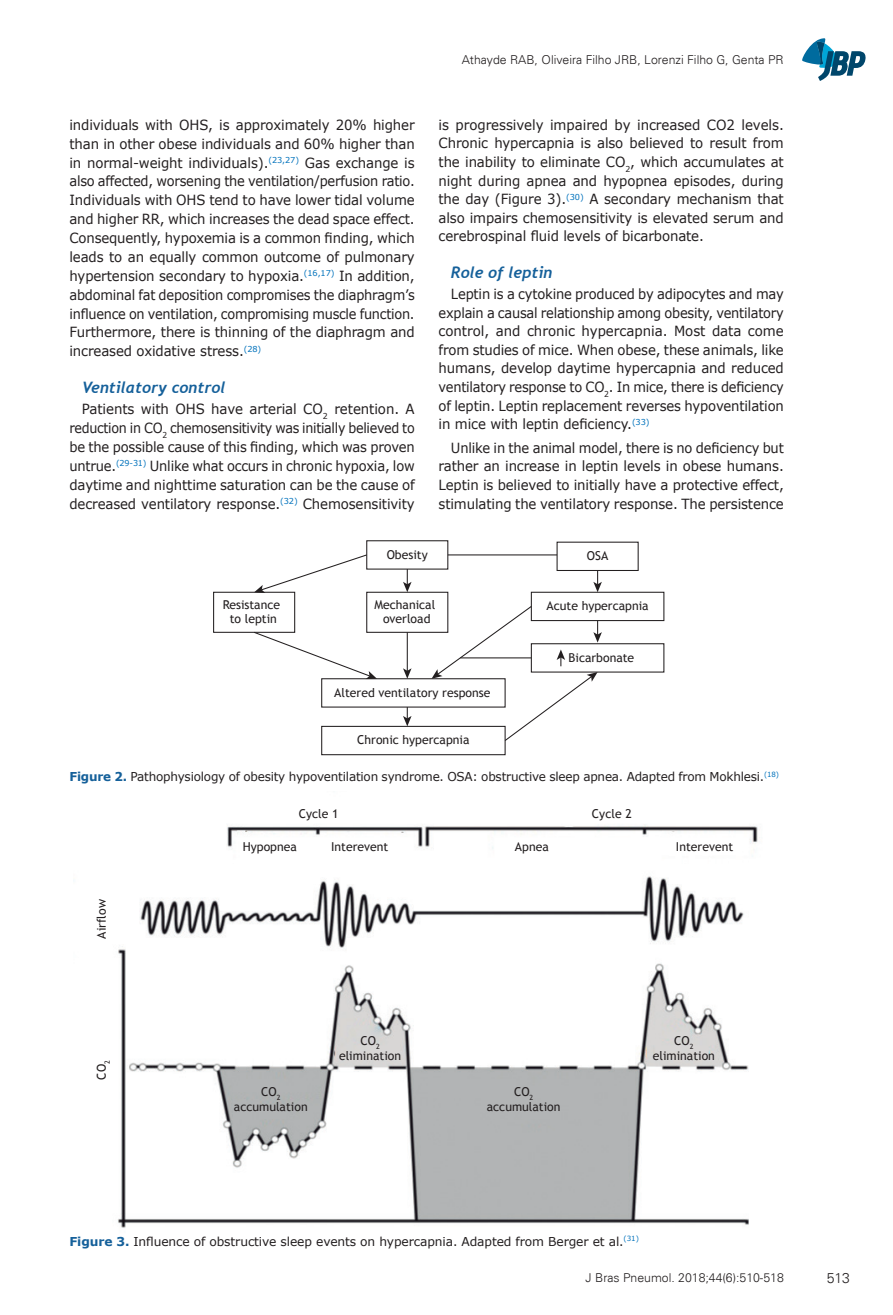
<style>
.page{position:relative;width:893px;height:1315px;background:#fff}
.page>*{position:absolute;margin:0;border:0;box-sizing:border-box;transform-origin:0 0}
.t1{font:italic 700 15.75px "Trebuchet";color:#15609a}
.t2{font:14px/18.9px "Verdana";letter-spacing:-.01em;color:#231f20;text-align:justify;scale:.95 1}
.t3{font:14px/18.6px "Verdana";letter-spacing:-.01em;color:#231f20;text-align:justify;scale:.94 1}
.t4{font:14px/18.6px "Verdana";letter-spacing:-.01em;color:#231f20;text-align:justify;scale:.93 1}
.t5{font:300 14px "Univers";color:#231f20}
.t6{font:12.25px/14.7px "Trebuchet MS";color:#231f20;text-align:center}
.t7{font:12.25px "Verdana";letter-spacing:-.015em;color:#231f20}
.t8{font:300 12.25px "Univers";color:#231f20}
.s1{font-weight:700;color:#15609a}
</style>
<div class="page">
<svg style="left:802px;top:38px;width:64px;height:43px"></svg>
<div style="left:366px;top:540px;width:82px;height:29px;border:1px solid #231f20"></div>
<div style="left:366px;top:592px;width:82px;height:41px;border:1px solid #231f20"></div>
<div style="left:321px;top:678px;width:185px;height:29px;border:1px solid #231f20"></div>
<div style="left:321px;top:726px;width:185px;height:29px;border:1px solid #231f20"></div>
<div style="left:213px;top:592px;width:82px;height:41px;border:1px solid #231f20"></div>
<div style="left:557px;top:541px;width:82px;height:30px;border:1px solid #231f20"></div>
<div style="left:531px;top:592px;width:133px;height:29px;border:1px solid #231f20"></div>
<div style="left:531px;top:643px;width:133px;height:29px;border:1px solid #231f20"></div>
<svg style="left:254px;top:553px;width:114px;height:40px"></svg>
<svg style="left:403px;top:569px;width:9px;height:23px"></svg>
<hr style="left:448px;top:554px;width:109px;height:1px;background:#231f20">
<hr style="left:407px;top:632px;width:1px;height:39px;background:#231f20">
<svg style="left:403px;top:668px;width:9px;height:11px"></svg>
<svg style="left:403px;top:707px;width:9px;height:19px"></svg>
<svg style="left:593px;top:570px;width:9px;height:22px"></svg>
<svg style="left:431px;top:605px;width:171px;height:137px"></svg>
<svg style="left:253px;top:631px;width:124px;height:48px"></svg>
<img style="left:73px;top:824px;width:685px;height:404px">
<p class="t2" style="left:69px;top:115px;width:365px">individuals with OHS, is approximately 20% higher than in other obese individuals and 60% higher than in normal-weight individuals).<sup>(23,27)</sup> Gas exchange is also affected, worsening the ventilation/perfusion ratio.<br>Individuals with OHS tend to have lower tidal volume and higher RR, which increases the dead space effect.<br>Consequently, hypoxemia is a common finding, which leads to an equally common outcome of pulmonary hypertension secondary to hypoxia.<sup>(16,17)</sup> In addition, abdominal fat deposition compromises the diaphragm’s influence on ventilation, compromising muscle function.<br>Furthermore, there is thinning of the diaphragm and increased oxidative stress.<sup>(28)</sup></p>
<p class="t1" style="left:82px;top:378px;width:145px">Ventilatory control</p>
<p class="t2" style="left:69px;top:399px;width:365px;text-indent:12px">Patients with OHS have arterial CO<sub>2</sub> retention. A reduction in CO<sub>2</sub> chemosensitivity was initially believed to be the possible cause of this finding, which was proven untrue.<sup>(29-31)</sup> Unlike what occurs in chronic hypoxia, low daytime and nighttime saturation can be the cause of decreased ventilatory response.<sup>(32)</sup> Chemosensitivity</p>
<p class="t8" style="left:462px;top:52px;width:324px">Athayde RAB, Oliveira Filho JRB, Lorenzi Filho G, Genta PR</p>
<p class="t2" style="left:439px;top:115px;width:365px">is progressively impaired by increased CO2 levels.<br>Chronic hypercapnia is also believed to result from the inability to eliminate CO<sub>2</sub>, which accumulates at night during apnea and hypopnea episodes, during the day (Figure 3).<sup>(30)</sup> A secondary mechanism that also impairs chemosensitivity is elevated serum and cerebrospinal fluid levels of bicarbonate.</p>
<p class="t1" style="left:451px;top:263px;width:103px">Role of leptin</p>
<p class="t3" style="left:439px;top:284px;width:369px;text-indent:12px">Leptin is a cytokine produced by adipocytes and may explain a causal relationship among obesity, ventilatory control, and chronic hypercapnia. Most data come from studies of mice. When obese, these animals, like humans, develop daytime hypercapnia and reduced ventilatory response to CO<sub>2</sub>. In mice, there is deficiency of leptin. Leptin replacement reverses hypoventilation in mice with leptin deficiency.<sup>(33)</sup></p>
<p class="t4" style="left:439px;top:438px;width:373px;text-indent:12px">Unlike in the animal model, there is no deficiency but rather an increase in leptin levels in obese humans.<br>Leptin is believed to initially have a protective effect, stimulating the ventilatory response. The persistence</p>
<p class="t6" style="left:387px;top:547px;width:43px">Obesity</p>
<p class="t6" style="left:587px;top:548px;width:23px">OSA</p>
<p class="t6" style="left:223px;top:597px;width:59px">Resistance to leptin</p>
<p class="t6" style="left:374px;top:597px;width:62px">Mechanical overload</p>
<p class="t6" style="left:334px;top:685px;width:158px">Altered ventilatory response</p>
<p class="t6" style="left:357px;top:732px;width:114px">Chronic hypercapnia</p>
<p class="t6" style="left:546px;top:598px;width:104px">Acute hypercapnia</p>
<p class="t6" style="left:569px;top:650px;width:67px">Bicarbonate</p>
<p class="t7" style="left:69px;top:768px;width:711px"><span class="s1">Figure 2.</span> Pathophysiology of obesity hypoventilation syndrome. OSA: obstructive sleep apnea. Adapted from Mokhlesi.<sup>(18)</sup></p>
<p class="t6" style="left:299px;top:806px;width:41px">Cycle 1</p>
<p class="t6" style="left:592px;top:806px;width:41px">Cycle 2</p>
<p class="t6" style="left:94px;top:938px;width:41px;rotate:-90deg">Airflow</p>
<p class="t6" style="left:94px;top:1079px;width:21px;rotate:-90deg">CO<sub>2</sub></p>
<p class="t6" style="left:243px;top:839px;width:56px">Hypopnea</p>
<p class="t6" style="left:331px;top:839px;width:59px">Interevent</p>
<p class="t6" style="left:515px;top:839px;width:35px">Apnea</p>
<p class="t6" style="left:676px;top:839px;width:59px">Interevent</p>
<p class="t6" style="left:339px;top:1034px;width:64px">CO<sub>2 </sub>elimination</p>
<p class="t6" style="left:653px;top:1034px;width:64px">CO<sub>2 </sub>elimination</p>
<p class="t6" style="left:234px;top:1084px;width:75px">CO<sub>2 </sub>accumulation</p>
<p class="t6" style="left:487px;top:1084px;width:75px">CO<sub>2 </sub>accumulation</p>
<p class="t7" style="left:69px;top:1232px;width:571px"><span class="s1">Figure 3.</span> Influence of obstructive sleep events on hypercapnia. Adapted from Berger et al.<sup>(31)</sup></p>
<p class="t8" style="left:586px;top:1270px;width:200px">J Bras Pneumol. 2018;44(6):510-518</p>
<p class="t5" style="left:827px;top:1269px;width:25px">513</p>
</div>
